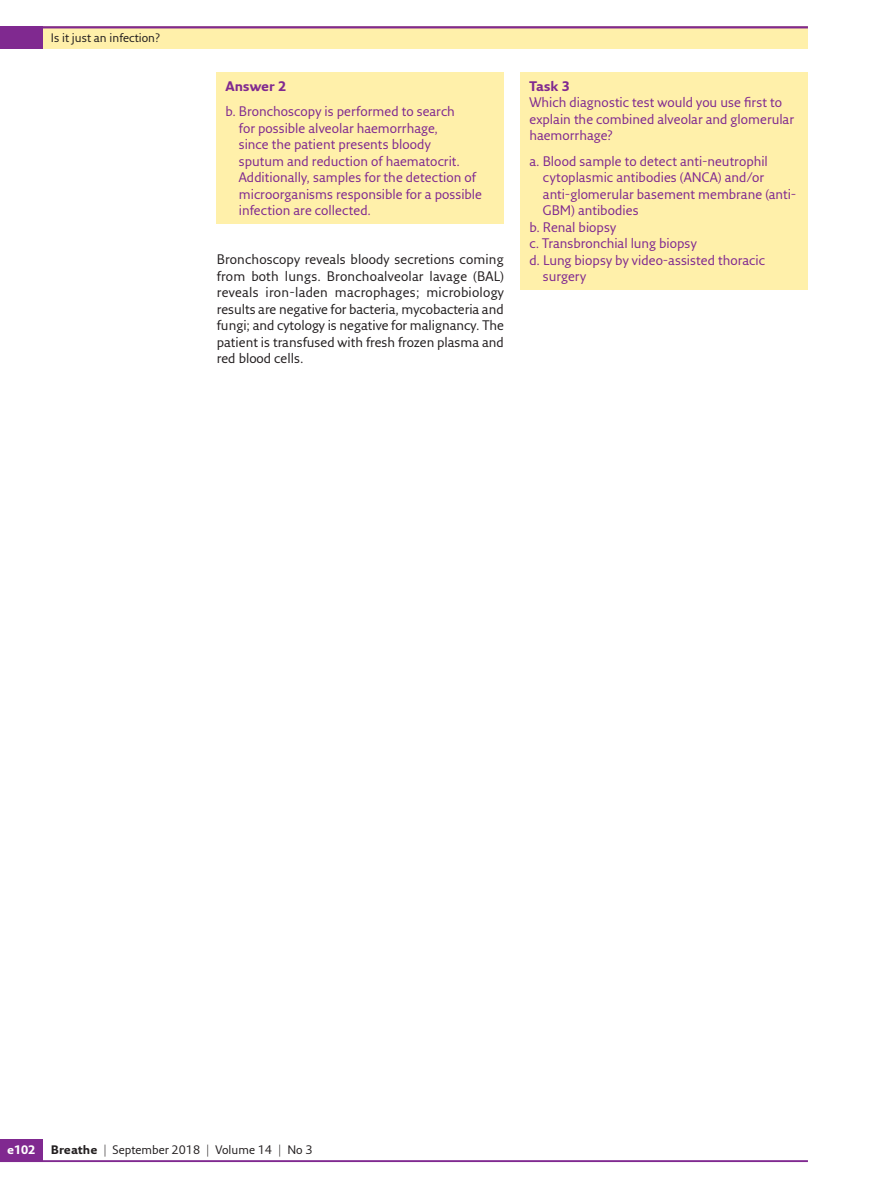
<style>
.page{position:relative;width:893px;height:1191px;background:#fff}
.page>*{position:absolute;margin:0;border:0;box-sizing:border-box;transform-origin:0 0}
.t1{font:13.5px/16.5px "Fresco Sans Pro";color:#802990}
.t2{font:13.5px/16.5px "Fresco Sans Pro";color:#231f20;text-align:justify}
.t3{font:700 13.5px "Fresco Sans Pro";letter-spacing:.005em;color:#802990}
.t4{font:12px "Fresco Sans Pro";color:#231f20}
.t5{font:700 12px "Fresco Sans Pro";color:#fff}
.s1{font-weight:700}
</style>
<div class="page">
<hr style="left:0;top:1160px;width:808px;height:2px;background:#802990">
<div style="left:0;top:1138px;width:43px;height:23px;background:#802990"></div>
<div style="left:0;top:26px;width:808px;height:23px;background:#fff0aa"></div>
<hr style="left:0;top:26px;width:808px;height:2px;background:#802990">
<div style="left:0;top:26px;width:43px;height:23px;background:#802990"></div>
<div style="left:217px;top:72px;width:287px;height:152px;background:#fff0aa"></div>
<div style="left:521px;top:72px;width:287px;height:218px;background:#fff0aa"></div>
<p class="t4" style="left:51px;top:30px;width:111px">Is it just an infection?</p>
<p class="t3" style="left:225px;top:78px;width:62px">Answer 2</p>
<p class="t1" style="left:239px;top:103px;width:245px;text-indent:-14px">b. Bronchoscopy is performed to search<br>for possible alveolar haemorrhage,<br>since the patient presents bloody<br>sputum and reduction of haematocrit.<br>Additionally, samples for the detection of microorganisms responsible for a possible infection are collected.</p>
<p class="t2" style="left:217px;top:251px;width:289px">Bronchoscopy reveals bloody secretions coming from both lungs. Bronchoalveolar lavage (BAL) reveals iron-laden macrophages; microbiology results are negative for bacteria, mycobacteria and fungi; and cytology is negative for malignancy. The patient is transfused with fresh frozen plasma and red blood cells.</p>
<p class="t3" style="left:529px;top:78px;width:42px">Task 3</p>
<p class="t1" style="left:529px;top:94px;width:266px">Which diagnostic test would you use first to explain the combined alveolar and glomerular haemorrhage?</p>
<p class="t1" style="left:529px;top:153px;width:240px">a. Blood sample to detect anti-neutrophil</p>
<p class="t1" style="left:543px;top:169px;width:223px">cytoplasmic antibodies (ANCA) and/or</p>
<p class="t1" style="left:543px;top:186px;width:255px">anti-glomerular basement membrane (anti-</p>
<p class="t1" style="left:543px;top:202px;width:97px">GBM) antibodies</p>
<p class="t1" style="left:529px;top:219px;width:88px">b. Renal biopsy</p>
<p class="t1" style="left:529px;top:235px;width:169px">c. Transbronchial lung biopsy</p>
<p class="t1" style="left:529px;top:252px;width:237px">d. Lung biopsy by video-assisted thoracic</p>
<p class="t1" style="left:543px;top:268px;width:45px">surgery</p>
<p class="t5" style="left:7px;top:1142px;width:30px">e102</p>
<p class="t4" style="left:51px;top:1142px;width:263px"><span class="s1">Breathe</span> | September 2018 | Volume 14 | No 3</p>
</div>
